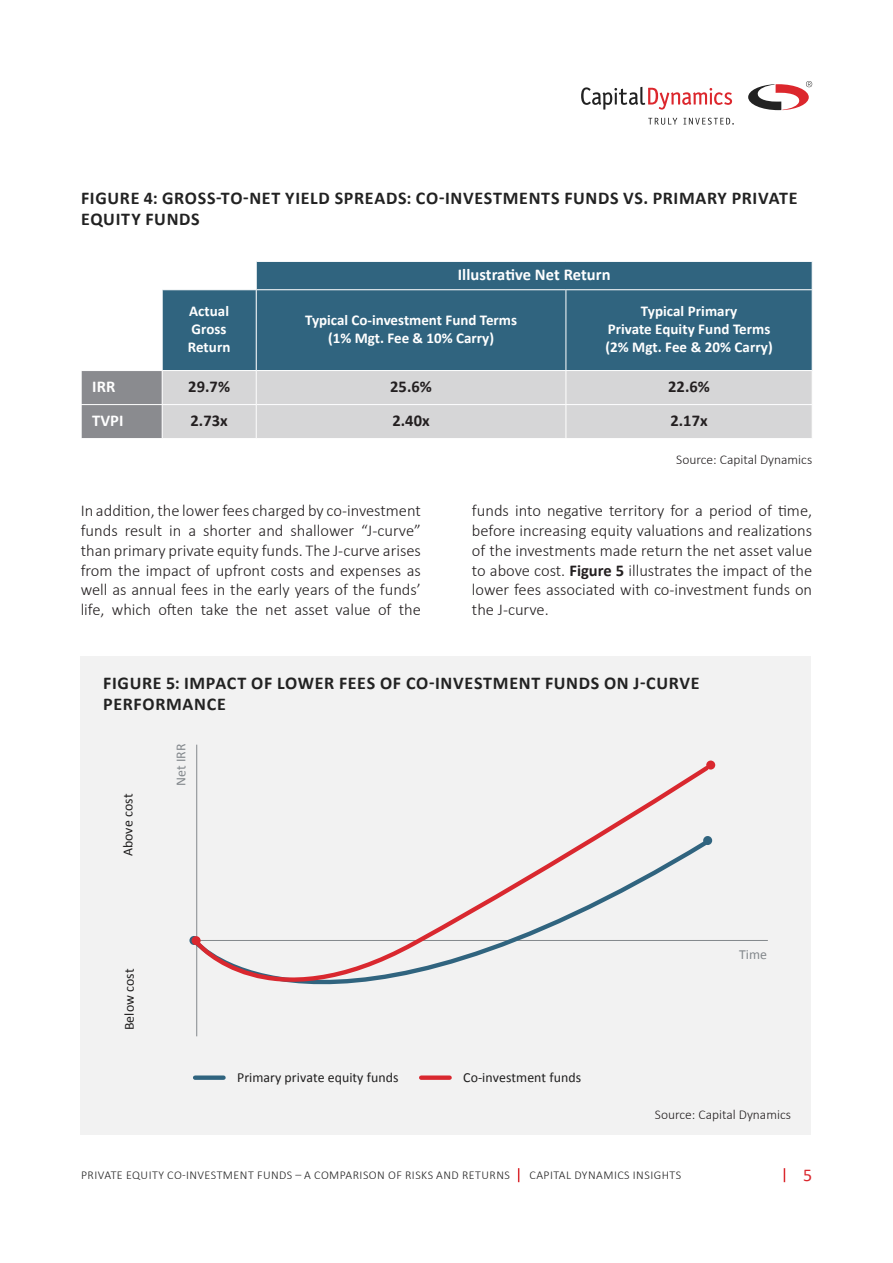
<style>
.page{position:relative;width:893px;height:1263px;background:#fff}
.page>*{position:absolute;margin:0;border:0;box-sizing:border-box;transform-origin:0 0}
.Chart_title{font:700 18px/21px "Calibri";letter-spacing:.035em;color:#222}
.t1{font:18px "Calibri";color:#da282e}
.Body_copy_no_hyphena{font:300 16.5px/19.8px "Calibri";color:#231f20;text-align:justify}
.t2{font:700 16.5px "Calibri";letter-spacing:.005em;color:#231f20}
.t3{font:700 16.5px "Calibri";letter-spacing:.005em;color:#fff}
.t4{font:700 15px/18px "Calibri";color:#fff}
.t5{font:13.8px "Calibri";letter-spacing:.005em;color:#201f1f}
.t6{font:13.8px "Calibri";letter-spacing:.005em;color:#83888c}
.Source{font:300 13.5px "Calibri";color:#231f20}
.t7{font:300 12px "Calibri";letter-spacing:.04em;color:#222}
.s1{font-weight:700}
</style>
<div class="page">
<div style="left:81px;top:656px;width:730px;height:478px;background:#f2f2f2"></div>
<svg style="left:82px;top:262px;width:731px;height:176px;background:#7e9aa9"></svg>
<hr style="left:81px;top:289px;width:81px;height:1px;background:#fff">
<hr style="left:162px;top:289px;width:94px;height:1px;background:#fff">
<hr style="left:162px;top:290px;width:1px;height:80px;background:#fff">
<hr style="left:256px;top:289px;width:310px;height:1px;background:#fff">
<hr style="left:256px;top:290px;width:1px;height:80px;background:#fff">
<hr style="left:566px;top:289px;width:247px;height:1px;background:#fff">
<hr style="left:566px;top:290px;width:1px;height:80px;background:#fff">
<hr style="left:812px;top:290px;width:1px;height:80px;background:#fff">
<hr style="left:81px;top:370px;width:81px;height:1px;background:#fff">
<hr style="left:162px;top:370px;width:94px;height:1px;background:#fff">
<hr style="left:162px;top:371px;width:1px;height:33px;background:#fff">
<hr style="left:256px;top:370px;width:310px;height:1px;background:#fff">
<hr style="left:256px;top:371px;width:1px;height:33px;background:#fff">
<hr style="left:566px;top:370px;width:247px;height:1px;background:#fff">
<hr style="left:566px;top:371px;width:1px;height:33px;background:#fff">
<hr style="left:812px;top:371px;width:1px;height:33px;background:#fff">
<hr style="left:81px;top:404px;width:81px;height:1px;background:#fff">
<hr style="left:162px;top:404px;width:94px;height:1px;background:#fff">
<hr style="left:162px;top:405px;width:1px;height:33px;background:#fff">
<hr style="left:256px;top:404px;width:310px;height:1px;background:#fff">
<hr style="left:256px;top:405px;width:1px;height:33px;background:#fff">
<hr style="left:566px;top:404px;width:247px;height:1px;background:#fff">
<hr style="left:566px;top:405px;width:1px;height:33px;background:#fff">
<hr style="left:812px;top:405px;width:1px;height:33px;background:#fff">
<hr style="left:197px;top:940px;width:571px;height:1px;background:#83888c">
<hr style="left:196px;top:745px;width:1px;height:291px;background:#83888c">
<svg style="left:195px;top:764px;width:516px;height:261px"></svg>
<svg style="left:189px;top:936px;width:9px;height:9px"></svg>
<div style="left:706px;top:760px;width:9px;height:9px;background:#d9282f;border-radius:50%"></div>
<div style="left:703px;top:836px;width:9px;height:9px;background:#30647f;border-radius:50%"></div>
<div style="left:195px;top:1075px;width:29px;height:5px;background:#30647f"></div>
<div style="left:421px;top:1075px;width:29px;height:5px;background:#d9282f"></div>
<div style="left:192px;top:936px;width:9px;height:9px;background:#d9282f;border-radius:50%"></div>
<svg style="left:518px;top:1168px;width:1px;height:14px"></svg>
<svg style="left:784px;top:1168px;width:1px;height:14px"></svg>
<svg style="left:581px;top:87px;width:151px;height:23px"></svg>
<svg style="left:748px;top:81px;width:64px;height:29px"></svg>
<svg style="left:648px;top:118px;width:29px;height:7px"></svg>
<svg style="left:683px;top:118px;width:51px;height:7px"></svg>
<p class="Chart_title" style="left:81px;top:187px;width:718px">FIGURE 4: GROSS-TO-NET YIELD SPREADS: CO-INVESTMENTS FUNDS VS. PRIMARY PRIVATE<br>EQUITY FUNDS</p>
<p class="t3" style="left:458px;top:263px;width:154px">Illustrative Net Return</p>
<p class="t4" style="left:188px;top:302px;width:44px">Actual<br>Gross<br>Return</p>
<p class="t4" style="left:305px;top:311px;width:213px">Typical Co-investment Fund Terms</p>
<p class="t4" style="left:328px;top:329px;width:167px">(1% Mgt. Fee &amp; 10% Carry)</p>
<p class="t4" style="left:608px;top:302px;width:164px;text-align:center">Typical Primary<br>Private Equity Fund Terms</p>
<p class="t4" style="left:605px;top:338px;width:169px">(2% Mgt. Fee &amp; 20% Carry)</p>
<p class="t3" style="left:92px;top:375px;width:25px">IRR</p>
<p class="t2" style="left:188px;top:375px;width:43px">29.7%</p>
<p class="t2" style="left:390px;top:375px;width:43px">25.6%</p>
<p class="t2" style="left:668px;top:375px;width:43px">22.6%</p>
<p class="t3" style="left:92px;top:409px;width:33px">TVPI</p>
<p class="t2" style="left:191px;top:409px;width:39px">2.73x</p>
<p class="t2" style="left:392px;top:409px;width:39px">2.40x</p>
<p class="t2" style="left:670px;top:409px;width:39px">2.17x</p>
<p class="Source" style="left:676px;top:451px;width:137px">Source: Capital Dynamics</p>
<p class="Body_copy_no_hyphena" style="left:81px;top:501px;width:342px">In addition, the lower fees charged by co-investment funds result in a shorter and shallower “J-curve” than primary private equity funds. The J-curve arises from the impact of upfront costs and expenses as well as annual fees in the early years of the funds’ life, which often take the net asset value of the</p>
<p class="Body_copy_no_hyphena" style="left:472px;top:501px;width:342px">funds into negative territory for a period of time, before increasing equity valuations and realizations of the investments made return the net asset value to above cost. <span class="s1">Figure 5</span> illustrates the impact of the lower fees associated with co-investment funds on the J-curve.</p>
<p class="Chart_title" style="left:103px;top:672px;width:598px">FIGURE 5: IMPACT OF LOWER FEES OF CO-INVESTMENT FUNDS ON J-CURVE<br>PERFORMANCE</p>
<p class="t5" style="left:119px;top:856px;width:64px;rotate:-90deg">Above cost</p>
<p class="t6" style="left:172px;top:786px;width:44px;rotate:-90deg">Net IRR</p>
<p class="t5" style="left:121px;top:1030px;width:63px;rotate:-90deg">Below cost</p>
<p class="t5" style="left:237px;top:1069px;width:163px">Primary private equity funds</p>
<p class="t5" style="left:463px;top:1069px;width:119px">Co-investment funds</p>
<p class="t6" style="left:739px;top:945px;width:30px">Time</p>
<p class="Source" style="left:655px;top:1106px;width:137px">Source: Capital Dynamics</p>
<p class="t7" style="left:81px;top:1168px;width:431px">PRIVATE EQUITY CO-INVESTMENT FUNDS – A COMPARISON OF RISKS AND RETURNS</p>
<p class="t7" style="left:529px;top:1168px;width:153px">CAPITAL DYNAMICS INSIGHTS</p>
<p class="t1" style="left:803px;top:1162px;width:11px">5</p>
</div>
